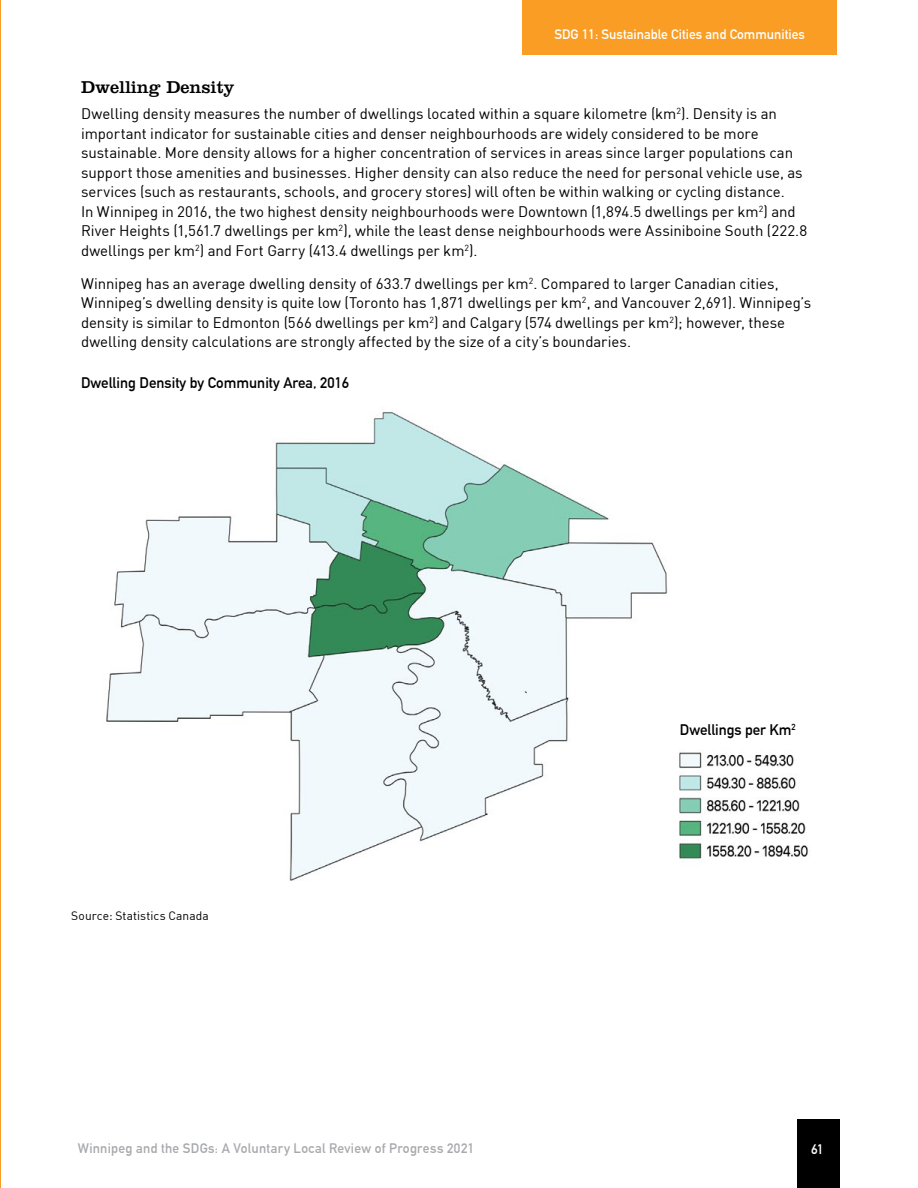
<style>
.page{position:relative;width:918px;height:1188px;background:#fff}
.page>*{position:absolute;margin:0;border:0;box-sizing:border-box;transform-origin:0 0}
.t1{font:18px "Clarendon Roman";color:#000}
.t2{font:15px/19.5px "DIN";letter-spacing:-.005em;color:#000}
.t3{font:700 15px "DIN Alternate";color:#000}
.t4{font:700 13.5px "DIN Alternate";letter-spacing:.02em;color:#a7a9ac}
.t5{font:700 13.5px "DIN Alternate";color:#fff}
.t6{font:12px "DIN";letter-spacing:.005em;color:#000}
</style>
<div class="page">
<div style="left:797px;top:1120px;width:43px;height:68px;background:#000"></div>
<img style="left:106px;top:412px;width:703px;height:469px">
<hr style="left:0;top:0;width:1px;height:1188px;background:#f99d25">
<div style="left:522px;top:0;width:315px;height:55px;background:#f99d25"></div>
<div style="left:634px;top:695px;width:209px;height:54px;background:#fff"></div>
<div style="left:634px;top:868px;width:209px;height:25px;background:#fff"></div>
<p class="t5" style="left:554px;top:24px;width:252px">SDG 11: Sustainable Cities and Communities</p>
<p class="t1" style="left:81px;top:76px;width:155px">Dwelling Density</p>
<p class="t2" style="left:81px;top:104px;width:728px">Dwelling density measures the number of dwellings located within a square kilometre (km<sup>2</sup>). Density is an important indicator for sustainable cities and denser neighbourhoods are widely considered to be more sustainable. More density allows for a higher concentration of services in areas since larger populations can support those amenities and businesses. Higher density can also reduce the need for personal vehicle use, as services (such as restaurants, schools, and grocery stores) will often be within walking or cycling distance.<br>In Winnipeg in 2016, the two highest density neighbourhoods were Downtown (1,894.5 dwellings per km<sup>2</sup>) and River Heights (1,561.7 dwellings per km<sup>2</sup>), while the least dense neighbourhoods were Assiniboine South (222.8 dwellings per km<sup>2</sup>) and Fort Garry (413.4 dwellings per km<sup>2</sup>).</p>
<p class="t2" style="left:81px;top:273px;width:732px">Winnipeg has an average dwelling density of 633.7 dwellings per km<sup>2</sup>. Compared to larger Canadian cities, Winnipeg’s dwelling density is quite low (Toronto has 1,871 dwellings per km<sup>2</sup>, and Vancouver 2,691). Winnipeg’s density is similar to Edmonton (566 dwellings per km<sup>2</sup>) and Calgary (574 dwellings per km<sup>2</sup>); however, these dwelling density calculations are strongly affected by the size of a city’s boundaries.</p>
<p class="t3" style="left:81px;top:372px;width:270px">Dwelling Density by Community Area, 2016</p>
<p class="t6" style="left:71px;top:908px;width:139px">Source: Statistics Canada</p>
<p class="t3" style="left:680px;top:719px;width:118px">Dwellings per Km<sup>2</sup></p>
<p class="t4" style="left:78px;top:1138px;width:398px">Winnipeg and the SDGs: A Voluntary Local Review of Progress 2021</p>
<p class="t5" style="left:811px;top:1139px;width:14px">61</p>
</div>
